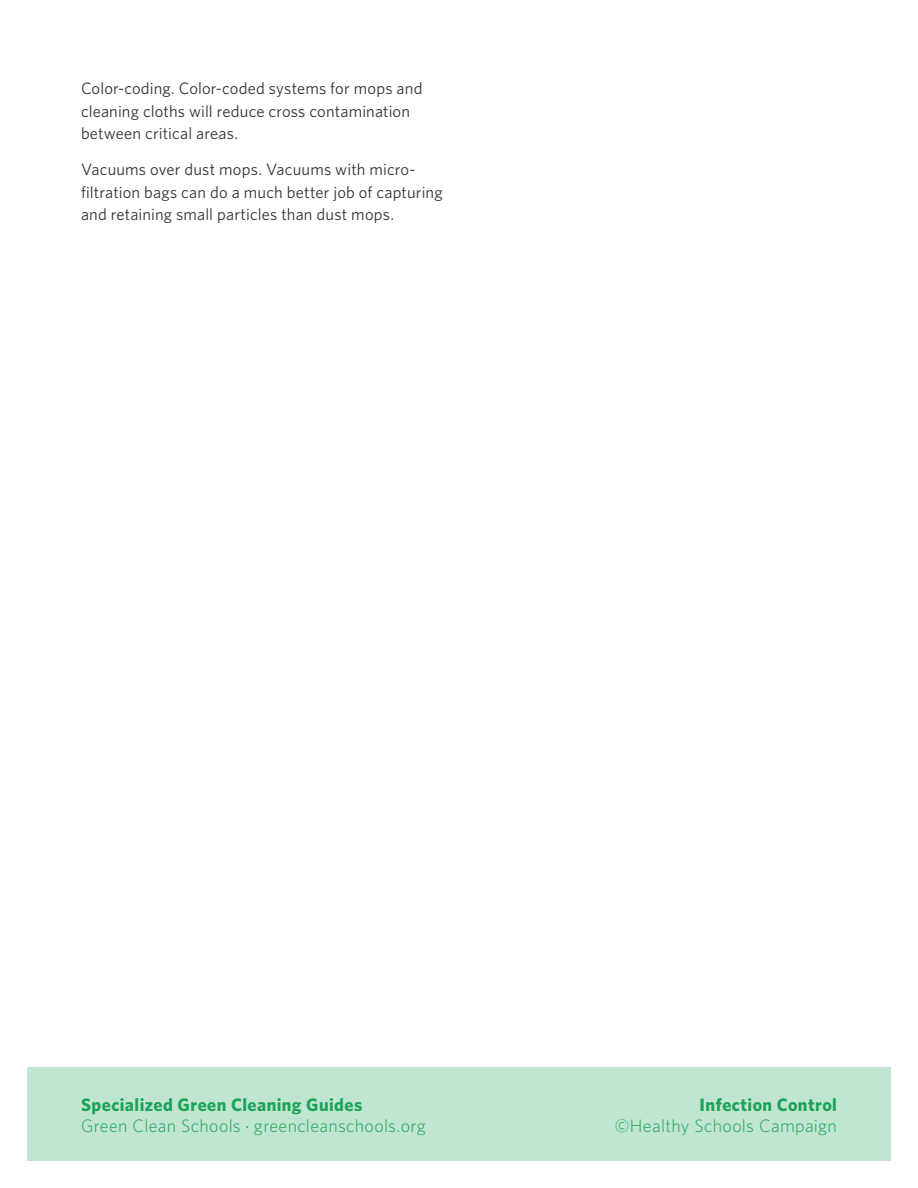
<style>
.page{position:relative;width:918px;height:1188px;background:#fff}
.page>*{position:absolute;margin:0;border:0;box-sizing:border-box;transform-origin:0 0}
.t1{font:300 18px/21.6px "Whitney";letter-spacing:.02em;color:#1da35a}
.t2{font:700 18px "Whitney";letter-spacing:.025em;color:#1da35a}
.t3{font:16.5px/22.5px "Whitney";letter-spacing:.01em;color:#333}
.s1{font-weight:700}
.s2{font-weight:400}
</style>
<div class="page">
<div style="left:27px;top:1068px;width:864px;height:93px;background:#c0e6d1"></div>
<p class="t3" style="left:81px;top:77px;width:343px">Color-coding. Color-coded systems for mops and cleaning cloths will reduce cross contamination between critical areas.</p>
<p class="t3" style="left:81px;top:158px;width:363px">Vacuums over dust mops. Vacuums with micro&shy;filtration bags can do a much better job of capturing and retaining small particles than dust mops.</p>
<p class="t1" style="left:81px;top:1093px;width:346px"><span class="s1">Specialized Green Cleaning Guides<br></span>Green Clean Schools <span class="s2">·</span> greencleanschools.org</p>
<p class="t2" style="left:700px;top:1092px;width:139px">Infection Control</p>
<p class="t1" style="left:615px;top:1115px;width:224px">©Healthy Schools Campaign</p>
</div>
